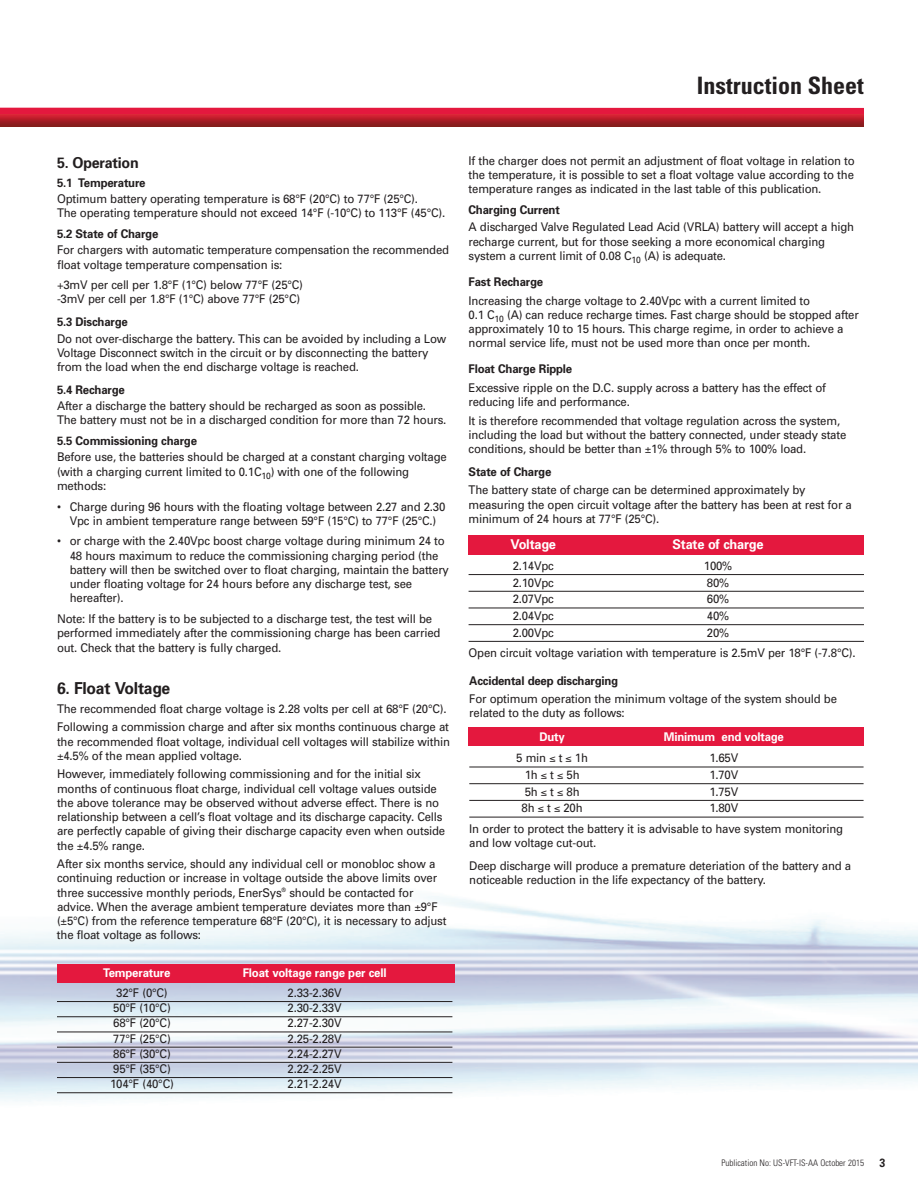
<style>
.page{position:relative;width:918px;height:1188px;background:#fff}
.page>*{position:absolute;margin:0;border:0;box-sizing:border-box;transform-origin:0 0}
.t1{font:700 condensed 24px "Univers";color:#231f20}
.t2{font:700 16.5px "Univers";letter-spacing:-.015em;color:#231f20;scale:.95 1}
.t3{font:700 15px "Univers";letter-spacing:-.015em;color:#231f20;scale:.95 1}
.t4{font:700 13.5px "Univers";letter-spacing:-.015em;color:#fff;scale:.95 1}
.t5{font:12px/14.2px "Univers";letter-spacing:-.015em;color:#231f20;scale:.95 1}
.t6{font:700 12px "Univers";letter-spacing:-.015em;color:#231f20;scale:.95 1}
.t7{font:700 12px "Univers";letter-spacing:-.015em;color:#fff;scale:.95 1}
.t8{font:700 12px "Univers";letter-spacing:-.015em;color:#231f20;scale:.9 1}
.t9{font:300 condensed 9px "Univers";color:#231f20}
</style>
<div class="page">
<img style="left:0;top:896px;width:918px;height:206px">
<div style="left:57px;top:964px;width:397px;height:19px;background:#e4183e"></div>
<div style="left:469px;top:727px;width:395px;height:19px;background:#e4183e"></div>
<svg style="left:0;top:107px;width:864px;height:8px;background:#e53150"></svg>
<img style="left:0;top:115px;width:864px;height:12px">
<hr style="left:57px;top:1001px;width:395px;height:1px;background:#231f20">
<hr style="left:57px;top:1016px;width:395px;height:1px;background:#231f20">
<hr style="left:57px;top:1032px;width:395px;height:1px;background:#231f20">
<hr style="left:57px;top:1047px;width:395px;height:1px;background:#231f20">
<hr style="left:57px;top:1062px;width:395px;height:1px;background:#231f20">
<hr style="left:57px;top:1077px;width:395px;height:1px;background:#231f20">
<hr style="left:57px;top:1092px;width:395px;height:1px;background:#231f20">
<div style="left:469px;top:535px;width:395px;height:20px;background:#e4183e"></div>
<hr style="left:469px;top:574px;width:395px;height:1px;background:#231f20">
<hr style="left:469px;top:591px;width:395px;height:1px;background:#231f20">
<hr style="left:469px;top:608px;width:395px;height:1px;background:#231f20">
<hr style="left:469px;top:624px;width:395px;height:1px;background:#231f20">
<hr style="left:469px;top:641px;width:395px;height:1px;background:#231f20">
<hr style="left:469px;top:767px;width:395px;height:1px;background:#231f20">
<hr style="left:469px;top:783px;width:395px;height:1px;background:#231f20">
<hr style="left:469px;top:800px;width:395px;height:1px;background:#231f20">
<hr style="left:469px;top:817px;width:395px;height:1px;background:#231f20">
<h1 class="t1" style="left:697px;top:77px;width:169px">Instruction Sheet</h1>
<p class="t3" style="left:57px;top:157px;width:88px">5. Operation</p>
<p class="t6" style="left:57px;top:178px;width:95px">5.1 Temperature</p>
<p class="t5" style="left:57px;top:193px;width:410px">Optimum battery operating temperature is 68°F (20°C) to 77°F (25°C).<br>The operating temperature should not exceed 14°F (-10°C) to 113°F (45°C).</p>
<p class="t6" style="left:57px;top:229px;width:108px">5.2 State of Charge</p>
<p class="t5" style="left:57px;top:244px;width:414px">For chargers with automatic temperature compensation the recommended float voltage temperature compensation is:</p>
<p class="t5" style="left:57px;top:279px;width:261px">+3mV per cell per 1.8°F (1°C) below 77°F (25°C) -3mV per cell per 1.8°F (1°C) above 77°F (25°C)</p>
<p class="t6" style="left:57px;top:317px;width:76px">5.3 Discharge</p>
<p class="t5" style="left:57px;top:332px;width:411px">Do not over-discharge the battery. This can be avoided by including a Low<br>Voltage Disconnect switch in the circuit or by disconnecting the battery from the load when the end discharge voltage is reached.</p>
<p class="t6" style="left:57px;top:385px;width:73px">5.4 Recharge</p>
<p class="t5" style="left:57px;top:400px;width:411px">After a discharge the battery should be recharged as soon as possible.<br>The battery must not be in a discharged condition for more than 72 hours.</p>
<p class="t6" style="left:57px;top:436px;width:149px">5.5 Commissioning charge</p>
<p class="t5" style="left:57px;top:451px;width:412px">Before use, the batteries should be charged at a constant charging voltage (with a charging current limited to 0.1C<sub>10</sub>) with one of the following methods:</p>
<p class="t5" style="left:57px;top:500px;width:410px;text-align:center">• Charge during 96 hours with the floating voltage between 2.27 and 2.30<br>Vpc in ambient temperature range between 59°F (15°C) to 77°F (25°C.)</p>
<p class="t5" style="left:70px;top:535px;width:401px;text-indent:-13px">• or charge with the 2.40Vpc boost charge voltage during minimum 24 to 48 hours maximum to reduce the commissioning charging period (the battery will then be switched over to float charging, maintain the battery under floating voltage for 24 hours before any discharge test, see hereafter).</p>
<p class="t5" style="left:57px;top:613px;width:405px">Note: If the battery is to be subjected to a discharge test, the test will be performed immediately after the commissioning charge has been carried out. Check that the battery is fully charged.</p>
<h2 class="t2" style="left:57px;top:682px;width:121px">6. Float Voltage</h2>
<p class="t5" style="left:57px;top:700px;width:414px;line-height:18.5px">The recommended float charge voltage is 2.28 volts per cell at 68°F (20°C).<br>Following a commission charge and after six months continuous charge at</p>
<p class="t5" style="left:57px;top:735px;width:415px">the recommended float voltage, individual cell voltages will stabilize within ±4.5% of the mean applied voltage.</p>
<p class="t5" style="left:57px;top:768px;width:410px">However, immediately following commissioning and for the initial six months of continuous float charge, individual cell voltage values outside the above tolerance may be observed without adverse effect. There is no relationship between a cell’s float voltage and its discharge capacity. Cells are perfectly capable of giving their discharge capacity even when outside the ±4.5% range.</p>
<p class="t5" style="left:57px;top:858px;width:412px">After six months service, should any individual cell or monobloc show a continuing reduction or increase in voltage outside the above limits over three successive monthly periods, EnerSys<sup>®</sup> should be contacted for advice. When the average ambient temperature deviates more than ±9°F (±5°C) from the reference temperature 68°F (20°C), it is necessary to adjust the float voltage as follows:</p>
<p class="t7" style="left:103px;top:968px;width:72px">Temperature</p>
<p class="t7" style="left:243px;top:968px;width:153px">Float voltage range per cell</p>
<p class="t5" style="left:116px;top:987px;width:56px">32°F (0°C)</p>
<p class="t5" style="left:288px;top:987px;width:58px">2.33-2.36V</p>
<p class="t5" style="left:113px;top:1002px;width:62px">50°F (10°C)</p>
<p class="t5" style="left:288px;top:1002px;width:58px">2.30-2.33V</p>
<p class="t5" style="left:113px;top:1017px;width:62px">68°F (20°C)</p>
<p class="t5" style="left:288px;top:1017px;width:58px">2.27-2.30V</p>
<p class="t5" style="left:113px;top:1032px;width:62px">77°F (25°C)</p>
<p class="t5" style="left:288px;top:1032px;width:58px">2.25-2.28V</p>
<p class="t5" style="left:113px;top:1047px;width:62px">86°F (30°C)</p>
<p class="t5" style="left:288px;top:1047px;width:58px">2.24-2.27V</p>
<p class="t5" style="left:113px;top:1063px;width:62px">95°F (35°C)</p>
<p class="t5" style="left:288px;top:1063px;width:58px">2.22-2.25V</p>
<p class="t5" style="left:110px;top:1078px;width:69px">104°F (40°C)</p>
<p class="t5" style="left:288px;top:1078px;width:58px">2.21-2.24V</p>
<p class="t5" style="left:469px;top:154px;width:408px;text-align:justify">If the charger does not permit an adjustment of float voltage in relation to the temperature, it is possible to set a float voltage value according to the temperature ranges as indicated in the last table of this publication.</p>
<p class="t6" style="left:469px;top:205px;width:97px">Charging Current</p>
<p class="t5" style="left:469px;top:221px;width:407px">A discharged Valve Regulated Lead Acid (VRLA) battery will accept a high recharge current, but for those seeking a more economical charging system a current limit of 0.08 C<sub>10</sub> (A) is adequate.</p>
<p class="t6" style="left:469px;top:277px;width:80px">Fast Recharge</p>
<p class="t5" style="left:469px;top:294px;width:412px">Increasing the charge voltage to 2.40Vpc with a current limited to<br>0.1 C<sub>10</sub> (A) can reduce recharge times. Fast charge should be stopped after approximately 10 to 15 hours. This charge regime, in order to achieve a normal service life, must not be used more than once per month.</p>
<p class="t6" style="left:469px;top:365px;width:111px">Float Charge Ripple</p>
<p class="t5" style="left:469px;top:382px;width:378px">Excessive ripple on the D.C. supply across a battery has the effect of reducing life and performance.</p>
<p class="t5" style="left:469px;top:414px;width:399px">It is therefore recommended that voltage regulation across the system, including the load but without the battery connected, under steady state conditions, should be better than ±1% through 5% to 100% load.</p>
<p class="t6" style="left:469px;top:467px;width:89px">State of Charge</p>
<p class="t5" style="left:469px;top:484px;width:405px">The battery state of charge can be determined approximately by measuring the open circuit voltage after the battery has been at rest for a minimum of 24 hours at 77°F (25°C).</p>
<p class="t4" style="left:511px;top:539px;width:49px">Voltage</p>
<p class="t4" style="left:673px;top:539px;width:97px">State of charge</p>
<p class="t5" style="left:513px;top:560px;width:45px">2.14Vpc</p>
<p class="t5" style="left:704px;top:560px;width:32px">100%</p>
<p class="t5" style="left:513px;top:576px;width:45px">2.10Vpc</p>
<p class="t5" style="left:707px;top:576px;width:25px">80%</p>
<p class="t5" style="left:513px;top:593px;width:45px">2.07Vpc</p>
<p class="t5" style="left:707px;top:593px;width:25px">60%</p>
<p class="t5" style="left:513px;top:610px;width:45px">2.04Vpc</p>
<p class="t5" style="left:707px;top:610px;width:25px">40%</p>
<p class="t5" style="left:513px;top:626px;width:45px">2.00Vpc</p>
<p class="t5" style="left:469px;top:623px;width:409px;line-height:20.7px;text-indent:238px">20%<br>Open circuit voltage variation with temperature is 2.5mV per 18°F (-7.8°C).</p>
<p class="t6" style="left:469px;top:676px;width:158px">Accidental deep discharging</p>
<p class="t5" style="left:469px;top:693px;width:389px">For optimum operation the minimum voltage of the system should be related to the duty as follows:</p>
<p class="t7" style="left:540px;top:732px;width:28px">Duty</p>
<p class="t7" style="left:664px;top:732px;width:128px">Minimum end voltage</p>
<p class="t5" style="left:516px;top:752px;width:77px">5min≤t≤1h</p>
<p class="t5" style="left:709px;top:752px;width:32px">1.65V</p>
<p class="t5" style="left:525px;top:769px;width:59px">1h≤t≤5h</p>
<p class="t5" style="left:709px;top:769px;width:32px">1.70V</p>
<p class="t5" style="left:525px;top:785px;width:59px">5h≤t≤8h</p>
<p class="t5" style="left:709px;top:785px;width:32px">1.75V</p>
<p class="t5" style="left:522px;top:802px;width:66px">8h≤t≤20h</p>
<p class="t5" style="left:469px;top:799px;width:395px;line-height:20.7px;text-indent:240px">1.80V<br>In order to protect the battery it is advisable to have system monitoring</p>
<p class="t5" style="left:469px;top:833px;width:404px;line-height:22.8px">and low voltage cut-out.<br>Deep discharge will produce a premature deteriation of the battery and a</p>
<p class="t5" style="left:469px;top:874px;width:314px">noticeable reduction in the life expectancy of the battery.</p>
<p class="t9" style="left:721px;top:1160px;width:144px">Publication No: US-VFT-IS-AA October 2015</p>
<p class="t8" style="left:879px;top:1158px;width:8px">3</p>
</div>
